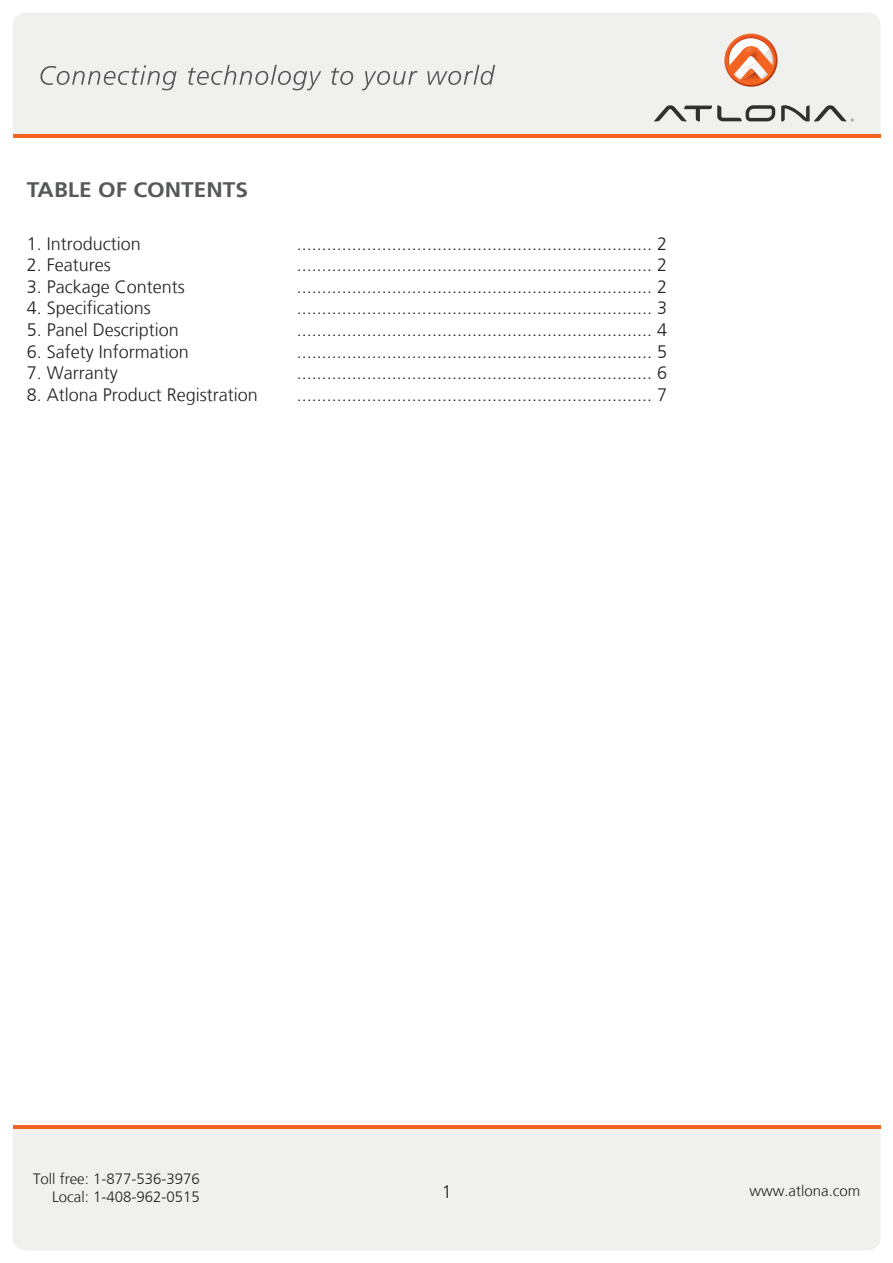
<style>
.page{position:relative;width:893px;height:1263px;background:#fff}
.page>*{position:absolute;margin:0;border:0;box-sizing:border-box;transform-origin:0 0}
.t1{font:700 21px "Frutiger LT";color:#57585a;scale:1.08 1}
.t2{font:300 18px "Frutiger LT";color:#231f20}
.t3{font:300 15px/18px "Frutiger LT";color:#231f20;text-align:right}
</style>
<div class="page">
<div style="left:13px;top:1094px;width:868px;height:156px;background:#f0f1ef;border-radius:13px"></div>
<div style="left:13px;top:1091px;width:868px;height:36px;background:#fff"></div>
<hr style="left:13px;top:1125px;width:868px;height:3px;background:#f36421">
<div style="left:13px;top:13px;width:868px;height:156px;background:#f0f1ef;border-radius:13px"></div>
<div style="left:13px;top:136px;width:868px;height:36px;background:#fff"></div>
<hr style="left:13px;top:134px;width:868px;height:4px;background:#f36421">
<svg style="left:654px;top:105px;width:121px;height:16px"></svg>
<svg style="left:781px;top:105px;width:73px;height:17px"></svg>
<svg style="left:724px;top:34px;width:54px;height:53px"></svg>
<svg style="left:726px;top:35px;width:50px;height:50px"></svg>
<svg style="left:728px;top:37px;width:46px;height:46px"></svg>
<svg style="left:40px;top:65px;width:137px;height:25px"></svg>
<svg style="left:188px;top:65px;width:133px;height:25px"></svg>
<svg style="left:331px;top:68px;width:22px;height:17px"></svg>
<svg style="left:362px;top:71px;width:55px;height:19px"></svg>
<svg style="left:427px;top:65px;width:68px;height:20px"></svg>
<p class="t1" style="left:27px;top:178px;width:206px">TABLE OF CONTENTS</p>
<p class="t2" style="left:27px;top:233px;width:116px">1. Introduction</p>
<p class="t2" style="left:297px;top:233px;width:372px">....................................................................... 2</p>
<p class="t2" style="left:27px;top:255px;width:86px">2. Features</p>
<p class="t2" style="left:297px;top:255px;width:372px">....................................................................... 2</p>
<p class="t2" style="left:27px;top:276px;width:160px">3. Package Contents</p>
<p class="t2" style="left:297px;top:276px;width:372px">....................................................................... 2</p>
<p class="t2" style="left:27px;top:298px;width:126px">4. Specifications</p>
<p class="t2" style="left:297px;top:298px;width:372px">....................................................................... 3</p>
<p class="t2" style="left:27px;top:319px;width:154px">5. Panel Description</p>
<p class="t2" style="left:297px;top:319px;width:372px">....................................................................... 4</p>
<p class="t2" style="left:27px;top:341px;width:163px">6. Safety Information</p>
<p class="t2" style="left:297px;top:341px;width:372px">....................................................................... 5</p>
<p class="t2" style="left:27px;top:363px;width:92px">7. Warranty</p>
<p class="t2" style="left:297px;top:363px;width:372px">....................................................................... 6</p>
<p class="t2" style="left:27px;top:384px;width:233px">8. Atlona Product Registration</p>
<p class="t2" style="left:297px;top:384px;width:372px">....................................................................... 7</p>
<p class="t3" style="left:33px;top:1170px;width:168px">Toll free: 1-877-536-3976<br>Local: 1-408-962-0515</p>
<p class="t2" style="left:442px;top:1181px;width:12px">1</p>
<p class="t3" style="left:749px;top:1181px;width:112px">www.atlona.com</p>
</div>
